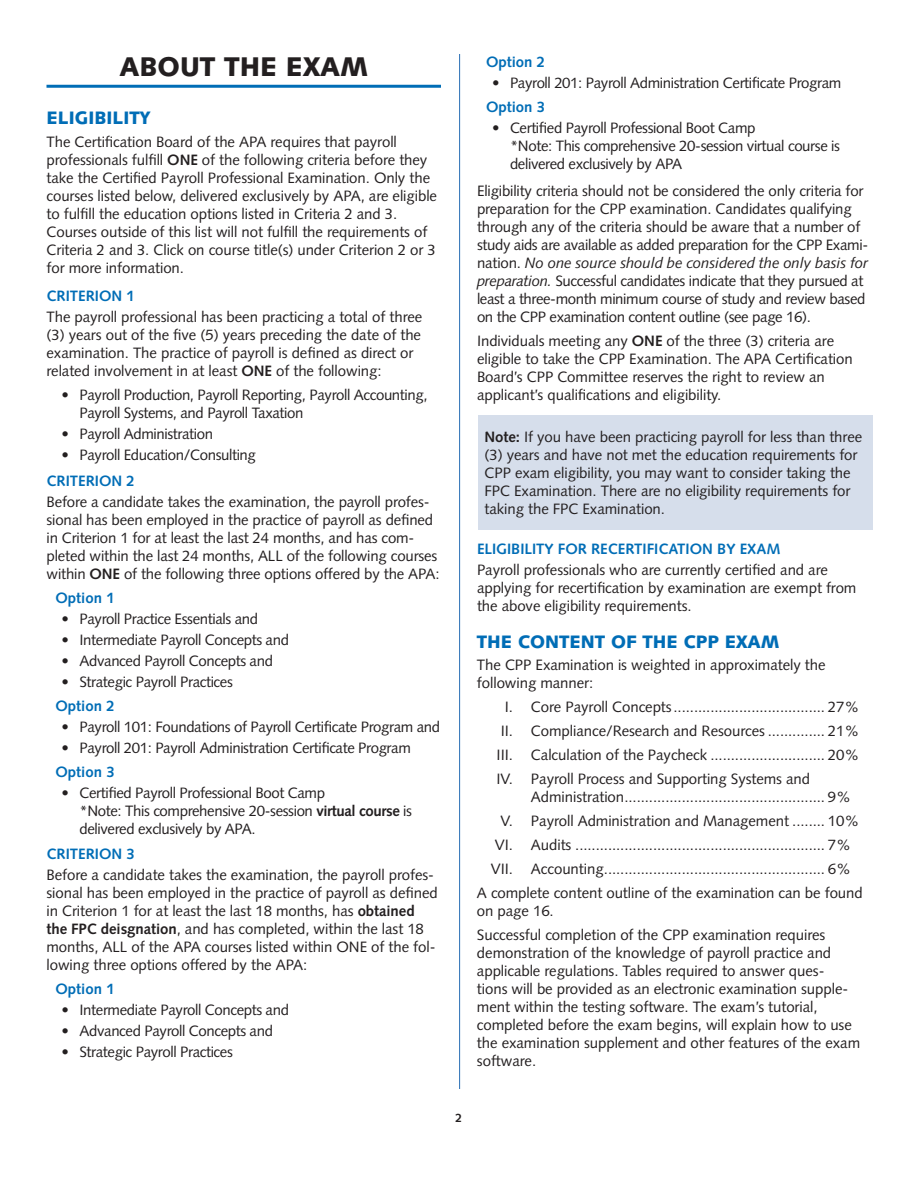
<style>
.page{position:relative;width:918px;height:1188px;background:#fff}
.page>*{position:absolute;margin:0;border:0;box-sizing:border-box;transform-origin:0 0}
.t1{font:900 27px "Syntax LT Std";color:#231f20}
.t2{font:900 18px "Syntax LT Std";color:#006db6}
.t3{font:15px/18px "Syntax LT Std";letter-spacing:-.005em;color:#231f20}
.t4{font:15px/18px "Syntax LT Std";letter-spacing:-.025em;color:#231f20}
.t5{font:700 15px "Syntax LT Std";color:#006db6}
.t6{font:700 12px "Syntax LT Std";color:#231f20}
.s1{font-weight:700}
.s2{font-style:italic}
</style>
<div class="page">
<div style="left:478px;top:416px;width:395px;height:114px;background:#d6deeb"></div>
<hr style="left:459px;top:54px;width:1px;height:1035px;background:#3f7dbc">
<hr style="left:46px;top:85px;width:395px;height:3px;background:#006db6">
<h1 class="t1" style="left:119px;top:50px;width:250px">ABOUT THE EXAM</h1>
<p class="t2" style="left:46px;top:107px;width:105px">ELIGIBILITY</p>
<p class="t3" style="left:46px;top:133px;width:392px">The Certification Board of the APA requires that payroll professionals fulfill <span class="s1">ONE</span> of the following criteria before they take the Certified Payroll Professional Examination. Only the courses listed below, delivered exclusively by APA, are eligible to fulfill the education options listed in Criteria 2 and 3.<br>Courses outside of this list will not fulfill the requirements of Criteria 2 and 3. Click on course title(s) under Criterion 2 or 3 for more information.</p>
<p class="t5" style="left:46px;top:288px;width:90px">CRITERION 1</p>
<p class="t3" style="left:46px;top:308px;width:377px">The payroll professional has been practicing a total of three (3) years out of the five (5) years preceding the date of the examination. The practice of payroll is defined as direct or related involvement in at least <span class="s1">ONE</span> of the following:</p>
<p class="t4" style="left:80px;top:386px;width:350px;text-indent:-18px">• Payroll Production, Payroll Reporting, Payroll Accounting,<br>Payroll Systems, and Payroll Taxation</p>
<p class="t4" style="left:62px;top:425px;width:153px">• Payroll Administration</p>
<p class="t4" style="left:62px;top:446px;width:196px">• Payroll Education/Consulting</p>
<p class="t5" style="left:46px;top:472px;width:90px">CRITERION 2</p>
<p class="t3" style="left:46px;top:493px;width:395px">Before a candidate takes the examination, the payroll profes&shy;sional has been employed in the practice of payroll as defined in Criterion 1 for at least the last 24 months, and has com&shy;pleted within the last 24 months, ALL of the following courses within <span class="s1">ONE</span> of the following three options offered by the APA:</p>
<p class="t5" style="left:56px;top:589px;width:61px">Option 1</p>
<p class="t4" style="left:62px;top:610px;width:198px">• Payroll Practice Essentials and</p>
<p class="t4" style="left:62px;top:631px;width:229px">• Intermediate Payroll Concepts and</p>
<p class="t4" style="left:62px;top:652px;width:213px">• Advanced Payroll Concepts and</p>
<p class="t4" style="left:62px;top:673px;width:173px">• Strategic Payroll Practices</p>
<p class="t5" style="left:56px;top:697px;width:61px">Option 2</p>
<p class="t4" style="left:62px;top:718px;width:380px">• Payroll 101: Foundations of Payroll Certificate Program and</p>
<p class="t4" style="left:62px;top:739px;width:351px">• Payroll 201: Payroll Administration Certificate Program</p>
<p class="t5" style="left:56px;top:763px;width:61px">Option 3</p>
<p class="t4" style="left:80px;top:784px;width:334px;text-indent:-18px">• Certified Payroll Professional Boot Camp<br>*Note: This comprehensive 20-session <span class="s1">virtual course</span> is delivered exclusively by APA.</p>
<p class="t5" style="left:47px;top:846px;width:90px">CRITERION 3</p>
<p class="t3" style="left:47px;top:866px;width:393px">Before a candidate takes the examination, the payroll profes&shy;sional has been employed in the practice of payroll as defined in Criterion 1 for at least the last 18 months, has <span class="s1">obtained the FPC deisgnation</span>, and has completed, within the last 18 months, ALL of the APA courses listed within ONE of the fol&shy;lowing three options offered by the APA:</p>
<p class="t5" style="left:56px;top:981px;width:61px">Option 1</p>
<p class="t4" style="left:62px;top:1001px;width:229px">• Intermediate Payroll Concepts and</p>
<p class="t4" style="left:62px;top:1022px;width:213px">• Advanced Payroll Concepts and</p>
<p class="t4" style="left:62px;top:1043px;width:173px">• Strategic Payroll Practices</p>
<p class="t5" style="left:486px;top:53px;width:61px">Option 2</p>
<p class="t4" style="left:492px;top:74px;width:351px">• Payroll 201: Payroll Administration Certificate Program</p>
<p class="t5" style="left:486px;top:98px;width:61px">Option 3</p>
<p class="t4" style="left:510px;top:119px;width:332px;text-indent:-18px">• Certified Payroll Professional Boot Camp<br>*Note: This comprehensive 20-session virtual course is delivered exclusively by APA</p>
<p class="t4" style="left:477px;top:182px;width:393px">Eligibility criteria should not be considered the only criteria for preparation for the CPP examination. Candidates qualifying through any of the criteria should be aware that a number of study aids are available as added preparation for the CPP Exami&shy;nation. <span class="s2">No one source should be considered the only basis for preparation.</span> Successful candidates indicate that they pursued at least a three-month minimum course of study and review based on the CPP examination content outline (see page 16).</p>
<p class="t3" style="left:477px;top:332px;width:377px">Individuals meeting any <span class="s1">ONE</span> of the three (3) criteria are eligible to take the CPP Examination. The APA Certification Board’s CPP Committee reserves the right to review an applicant’s qualifications and eligibility.</p>
<p class="t3" style="left:484px;top:428px;width:379px"><span class="s1">Note:</span> If you have been practicing payroll for less than three (3) years and have not met the education requirements for CPP exam eligibility, you may want to consider taking the FPC Examination. There are no eligibility requirements for taking the FPC Examination.</p>
<p class="t5" style="left:477px;top:540px;width:305px">ELIGIBILITY FOR RECERTIFICATION BY EXAM</p>
<p class="t3" style="left:477px;top:561px;width:381px">Payroll professionals who are currently certified and are applying for recertification by examination are exempt from the above eligibility requirements.</p>
<p class="t2" style="left:477px;top:631px;width:304px">THE CONTENT OF THE CPP EXAM</p>
<p class="t3" style="left:477px;top:656px;width:350px">The CPP Examination is weighted in approximately the following manner:</p>
<p class="t3" style="left:497px;top:695px;width:364px;line-height:24px;text-align:justify;text-indent:8px">I. Core Payroll Concepts..................................... 27% II. Compliance/Research and Resources .............. 21% III. Calculation of the Paycheck ............................ 20% IV. Payroll Process and Supporting Systems and</p>
<p class="t3" style="left:531px;top:788px;width:322px">Administration................................................. 9%</p>
<p class="t3" style="left:501px;top:812px;width:360px">V. Payroll Administration and Management ........ 10%</p>
<p class="t3" style="left:495px;top:836px;width:358px">VI. Audits ............................................................. 7%</p>
<p class="t3" style="left:491px;top:860px;width:362px">VII. Accounting...................................................... 6%</p>
<p class="t3" style="left:477px;top:884px;width:387px">A complete content outline of the examination can be found</p>
<p class="t3" style="left:477px;top:899px;width:350px;line-height:24px">on page 16.<br>Successful completion of the CPP examination requires</p>
<p class="t3" style="left:477px;top:944px;width:385px">demonstration of the knowledge of payroll practice and applicable regulations. Tables required to answer ques-<br>tions will be provided as an electronic examination supple&shy;ment within the testing software. The exam’s tutorial, completed before the exam begins, will explain how to use the examination supplement and other features of the exam software.</p>
<p class="t6" style="left:456px;top:1111px;width:8px">2</p>
</div>
